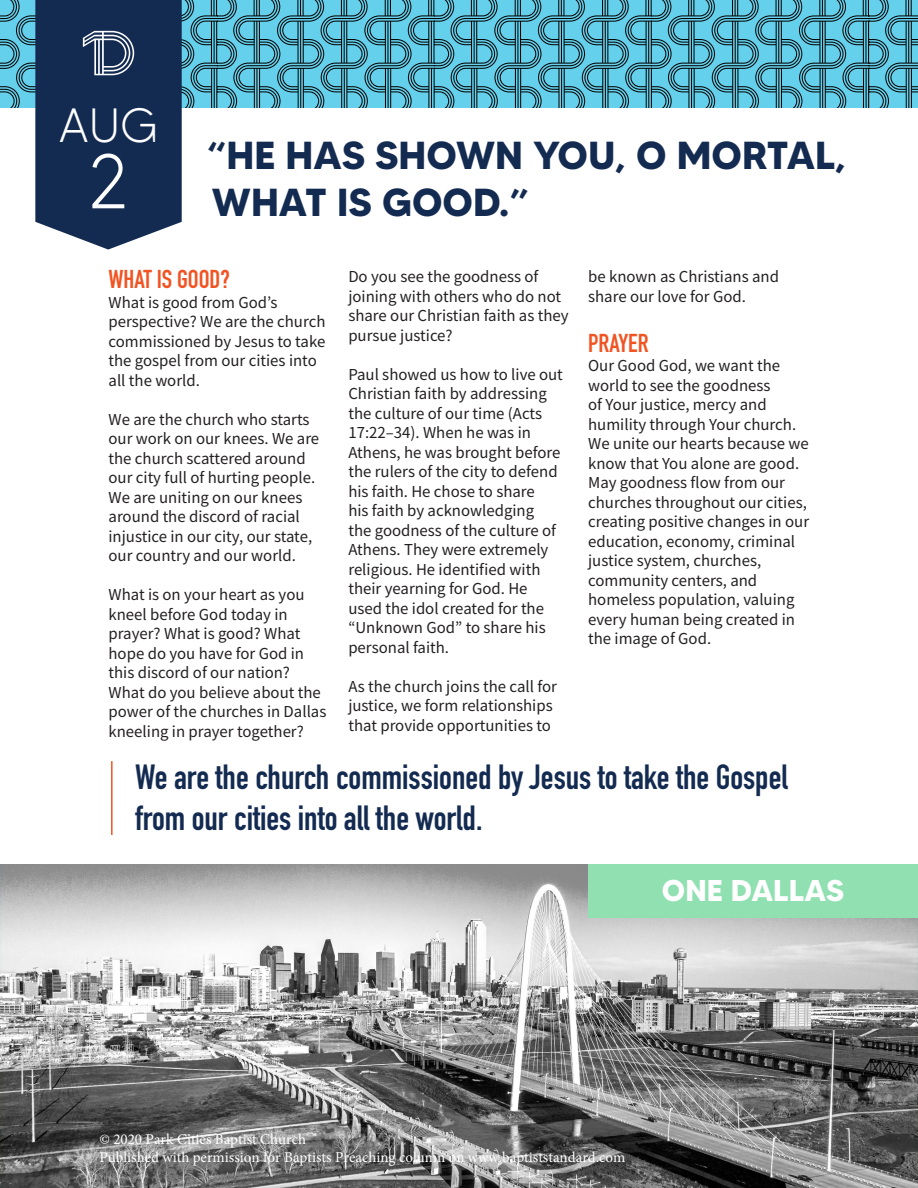
<style>
.page{position:relative;width:918px;height:1188px;background:#fff}
.page>*{position:absolute;margin:0;border:0;box-sizing:border-box;transform-origin:0 0}
.t1{font:300 77.1px "MADETOMMY";color:#fff}
.t2{font:300 48px "MADETOMMY";color:#fff}
.t3{font:700 39px/46.8px "MADETOMMY";color:#142b51}
.t4{font:700 34.5px/41.4px "DIN Condensed";color:#142b51}
.t5{font:700 30px "MADETOMMY";color:#fff}
.t6{font:700 25.5px "DIN Condensed";color:#f15423}
.t7{font:15px/19.5px "Noto Sans JP";color:#231f20}
.t8{font:15px/18px "Minion Pro";color:#fff}
</style>
<div class="page">
<img style="left:0;top:864px;width:918px;height:324px">
<div style="left:588px;top:864px;width:330px;height:54px;background:#90e0b2"></div>
<hr style="left:111px;top:761px;width:2px;height:74px;background:#f15423">
<svg style="left:0;top:0;width:918px;height:250px"></svg>
<p class="t2" style="left:59px;top:96px;width:101px">AUG</p>
<p class="t1" style="left:88px;top:134px;width:42px">2</p>
<p class="t3" style="left:207px;top:132px;width:641px">“HE HAS SHOWN YOU, O MORTAL,<br>WHAT IS GOOD.”</p>
<p class="t6" style="left:109px;top:262px;width:123px">WHAT IS GOOD?</p>
<p class="t7" style="left:109px;top:293px;width:218px">What is good from God’s perspective? We are the church commissioned by Jesus to take the gospel from our cities into all the world.</p>
<p class="t7" style="left:109px;top:410px;width:212px">We are the church who starts our work on our knees. We are the church scattered around our city full of hurting people.<br>We are uniting on our knees around the discord of racial injustice in our city, our state, our country and our world.</p>
<p class="t7" style="left:109px;top:585px;width:219px">What is on your heart as you kneel before God today in prayer? What is good? What hope do you have for God in this discord of our nation?<br>What do you believe about the power of the churches in Dallas kneeling in prayer together?</p>
<p class="t7" style="left:348px;top:267px;width:222px">Do you see the goodness of joining with others who do not share our Christian faith as they pursue justice?</p>
<p class="t7" style="left:348px;top:365px;width:216px">Paul showed us how to live out<br>Christian faith by addressing the culture of our time (Acts<br>17:22–34). When he was in<br>Athens, he was brought before the rulers of the city to defend his faith. He chose to share<br>his faith by acknowledging<br>the goodness of the culture of<br>Athens. They were extremely religious. He identified with their yearning for God. He used the idol created for the “Unknown God” to share his personal faith.</p>
<p class="t7" style="left:348px;top:677px;width:210px">As the church joins the call for justice, we form relationships that provide opportunities to</p>
<p class="t7" style="left:588px;top:267px;width:192px">be known as Christians and share our love for God.</p>
<p class="t6" style="left:588px;top:326px;width:62px">PRAYER</p>
<p class="t7" style="left:588px;top:356px;width:223px">Our Good God, we want the world to see the goodness<br>of Your justice, mercy and humility through Your church.<br>We unite our hearts because we know that You alone are good.<br>May goodness flow from our churches throughout our cities, creating positive changes in our education, economy, criminal justice system, churches, community centers, and homeless population, valuing every human being created in the image of God.</p>
<p class="t4" style="left:135px;top:756px;width:654px">We are the church commissioned by Jesus to take the Gospel from our cities into all the world.</p>
<p class="t5" style="left:662px;top:872px;width:184px">ONE DALLAS</p>
<p class="t8" style="left:99px;top:1130px;width:528px">© 2020 Park Cities Baptist Church<br>Published with permission for Baptists Preaching column on www.baptiststandard.com</p>
</div>
